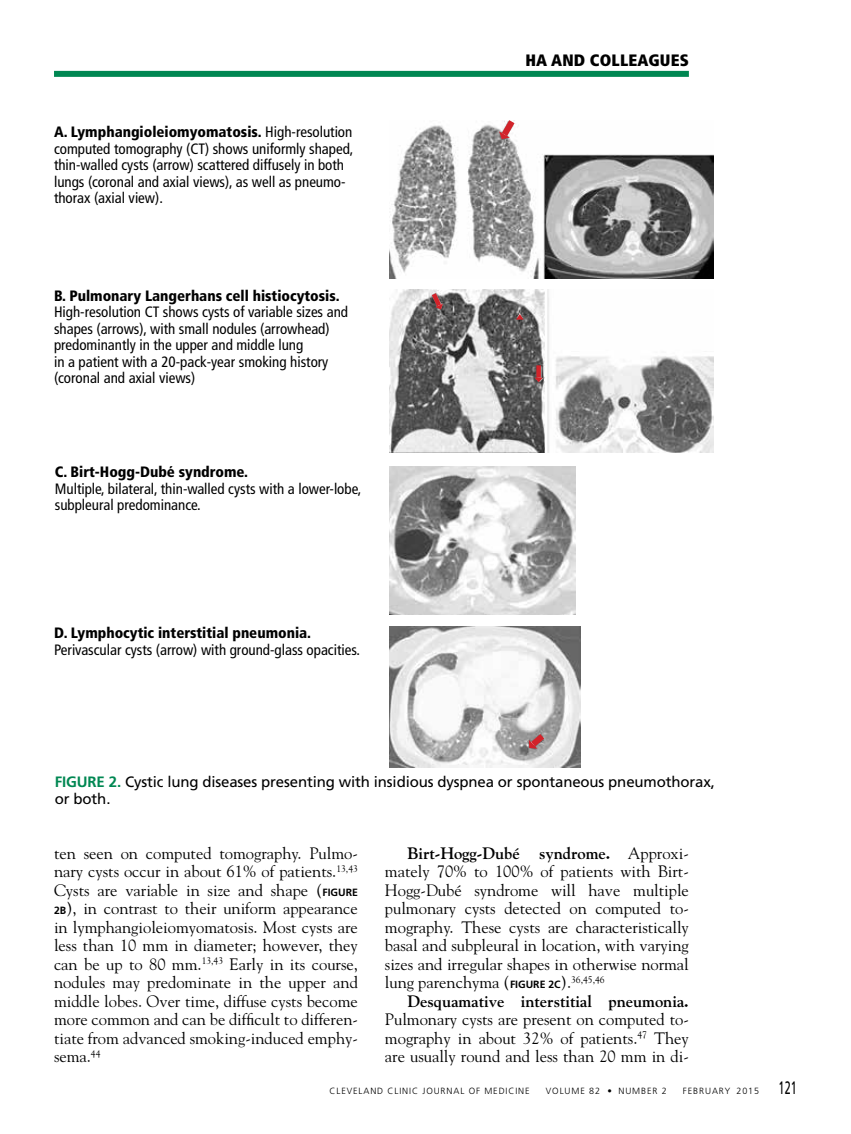
<style>
.page{position:relative;width:851px;height:1134px;background:#fff}
.page>*{position:absolute;margin:0;border:0;box-sizing:border-box;transform-origin:0 0}
.t1{font:16.5px/18.5px "Goudy Std";color:#000;text-align:justify}
.t2{font:700 16.5px "Goudy Std";color:#000}
.t3{font:900 condensed 16.5px "Frutiger LT Std";letter-spacing:.01em;color:#000}
.t4{font:condensed 15px/16.5px "Frutiger LT Std";color:#000}
.t5{font:900 condensed 15px "Frutiger LT Std";color:#000}
.t6{font:15px/16.5px "Frutiger LT Std";letter-spacing:-.01em;color:#000}
.t7{font:300 9px "Frutiger LT Std";letter-spacing:.1em;color:#000}
.s1{font-weight:900}
.s2{font-weight:700;color:#008752}
.s3{font-family:"Frutiger LT Std";font-weight:700;font-size:10.5px}
.s4{font-weight:700}
.s5{font-weight:400;font-size:18px}
</style>
<div class="page">
<div style="left:54px;top:71px;width:634px;height:6px;background:#008752"></div>
<img style="left:389px;top:124px;width:324px;height:155px">
<img style="left:389px;top:290px;width:324px;height:162px">
<img style="left:389px;top:466px;width:186px;height:148px">
<img style="left:389px;top:627px;width:191px;height:140px">
<svg style="left:496px;top:120px;width:24px;height:23px"></svg>
<div style="left:536px;top:365px;width:5px;height:13px;background:#d2232a"></div>
<svg style="left:534px;top:378px;width:8px;height:4px"></svg>
<svg style="left:428px;top:289px;width:17px;height:22px"></svg>
<svg style="left:516px;top:314px;width:7px;height:6px"></svg>
<svg style="left:524px;top:728px;width:26px;height:25px"></svg>
<p class="t4" style="left:54px;top:124px;width:301px"><span class="s1">A. Lymphangioleiomyomatosis.</span> High-resolution computed tomography (CT) shows uniformly shaped, thin-walled cysts (arrow) scattered diffusely in both lungs (coronal and axial views), as well as pneumo&shy;thorax (axial view).</p>
<p class="t5" style="left:54px;top:287px;width:287px">B. Pulmonary Langerhans cell histiocytosis.</p>
<p class="t4" style="left:54px;top:304px;width:295px">High-resolution CT shows cysts of variable sizes and shapes (arrows), with small nodules (arrowhead) predominantly in the upper and middle lung<br>in a patient with a 20-pack-year smoking history (coronal and axial views)</p>
<p class="t5" style="left:55px;top:463px;width:195px">C. Birt-Hogg-Dubé syndrome.</p>
<p class="t4" style="left:55px;top:481px;width:308px">Multiple, bilateral, thin-walled cysts with a lower-lobe, subpleural predominance.</p>
<p class="t5" style="left:54px;top:624px;width:258px">D. Lymphocytic interstitial pneumonia.</p>
<p class="t4" style="left:54px;top:641px;width:307px">Perivascular cysts (arrow) with ground-glass opacities.</p>
<p class="t3" style="left:525px;top:51px;width:165px">HA AND COLLEAGUES</p>
<p class="t6" style="left:55px;top:774px;width:661px"><span class="s2">FIGURE 2.</span> Cystic lung diseases presenting with insidious dyspnea or spontaneous pneumothorax, or both.</p>
<p class="t1" style="left:54px;top:844px;width:305px">ten seen on computed tomography. Pulmo&shy;nary cysts occur in about 61% of patients.<sup>13,43<br></sup>Cysts are variable in size and shape (<span class="s3">FIGURE 2B</span>), in contrast to their uniform appearance in lymphangioleiomyomatosis. Most cysts are less than 10 mm in diameter; however, they can be up to 80 mm.<sup>13,43</sup> Early in its course, nodules may predominate in the upper and middle lobes. Over time, diffuse cysts become more common and can be difficult to differen&shy;tiate from advanced smoking-induced emphy&shy;sema.<sup>44</sup></p>
<p class="t1" style="left:385px;top:844px;width:305px;text-indent:23px"><span class="s4">Birt-Hogg-Dubé syndrome.</span> Approxi&shy;mately 70% to 100% of patients with Birt-Hogg-Dubé syndrome will have multiple pulmonary cysts detected on computed to&shy;mography. These cysts are characteristically basal and subpleural in location, with varying sizes and irregular shapes in otherwise normal lung parenchyma (<span class="s3">FIGURE 2C</span>).<sup>36,45,46</sup></p>
<p class="t2" style="left:407px;top:991px;width:283px">Desquamative interstitial pneumonia.</p>
<p class="t1" style="left:385px;top:1010px;width:305px">Pulmonary cysts are present on computed to&shy;mography in about 32% of patients.<sup>47</sup> They are usually round and less than 20 mm in di-</p>
<p class="t7" style="left:329px;top:1085px;width:202px">CLEVELAND CLINIC JOURNAL OF MEDICINE</p>
<p class="t7" style="left:546px;top:1085px;width:122px">VOLUME 82 • NUMBER 2</p>
<p class="t7" style="left:683px;top:1085px;width:115px">FEBRUARY 2015 <span class="s5">121</span></p>
</div>
